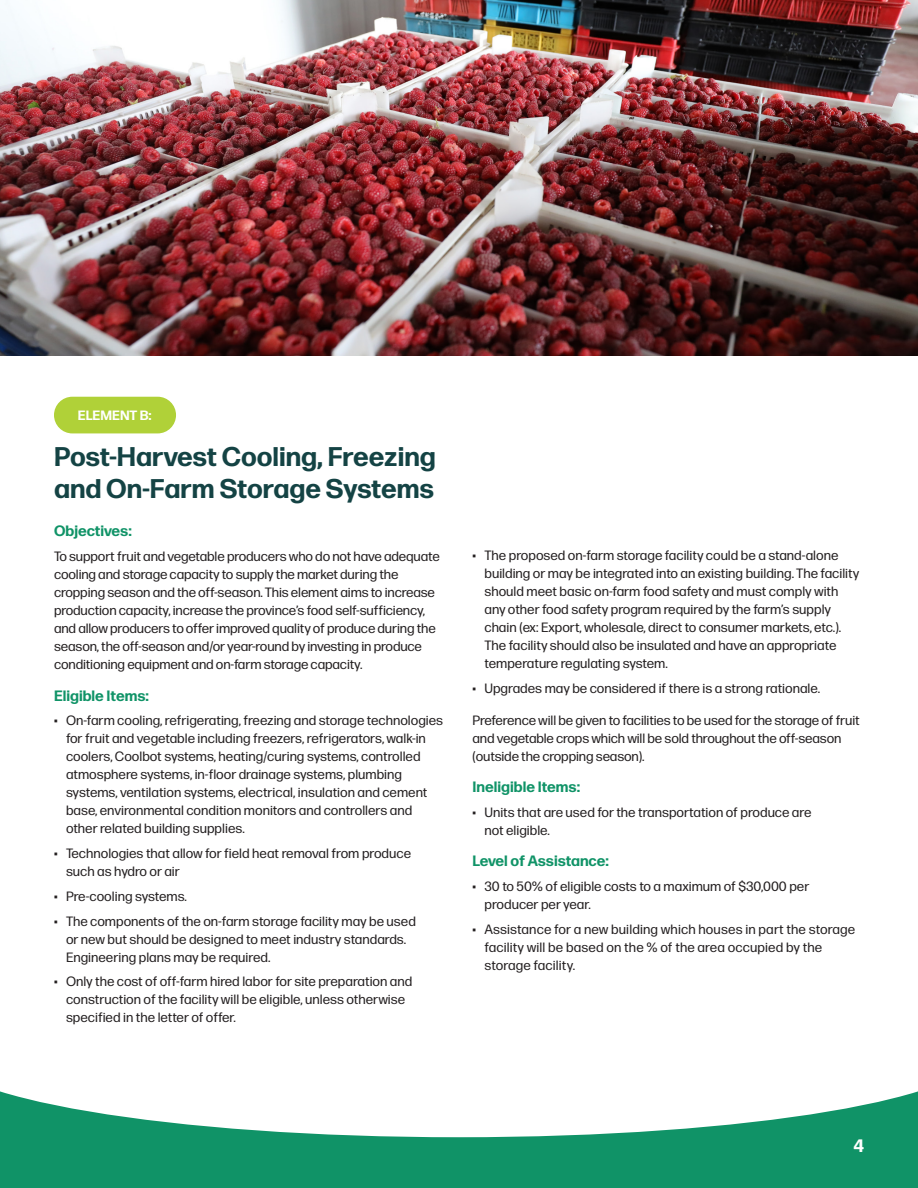
<style>
.page{position:relative;width:918px;height:1188px;background:#fff}
.page>*{position:absolute;margin:0;border:0;box-sizing:border-box;transform-origin:0 0}
.H2_-_Dark_Green{font:700 27px/32.4px "Forma DJR Micro";color:#144344}
.t1{font:700 18px "Forma DJR Micro";color:#fff}
.t2{font:700 15px "Forma DJR Micro";color:#109367}
.Body_Copy{font:13.5px/18px "Forma DJR Micro";color:#231f20}
.t3{font:700 13.5px "Forma DJR Micro";color:#fff}
</style>
<div class="page">
<div style="left:0;top:1077px;width:918px;height:111px;background:#109367"></div>
<svg style="left:0;top:1077px;width:918px;height:60px;fill:#fff"></svg>
<div style="left:54px;top:397px;width:122px;height:36px;background:#b0d138;border-radius:18px"></div>
<img style="left:0;top:0;width:918px;height:355px">
<p class="t3" style="left:78px;top:405px;width:75px">ELEMENT B:</p>
<p class="H2_-_Dark_Green" style="left:54px;top:438px;width:383px">Post-Harvest Cooling, Freezing and On-Farm Storage Systems</p>
<h5 class="t2" style="left:54px;top:520px;width:79px">Objectives:</h5>
<p class="Body_Copy" style="left:54px;top:547px;width:387px">To support fruit and vegetable producers who do not have adequate cooling and storage capacity to supply the market during the cropping season and the off-season. This element aims to increase production capacity, increase the province’s food self-sufficiency, and allow producers to offer improved quality of produce during the season, the off-season and/or year-round by investing in produce conditioning equipment and on-farm storage capacity.</p>
<h5 class="t2" style="left:54px;top:684px;width:97px">Eligible Items:</h5>
<p class="Body_Copy" style="left:66px;top:711px;width:379px;text-indent:-12px">• On-farm cooling, refrigerating, freezing and storage technologies for fruit and vegetable including freezers, refrigerators, walk-in coolers, Coolbot systems, heating/curing systems, controlled atmosphere systems, in-floor drainage systems, plumbing systems, ventilation systems, electrical, insulation and cement base, environmental condition monitors and controllers and other related building supplies.</p>
<p class="Body_Copy" style="left:66px;top:844px;width:347px;text-indent:-12px">• Technologies that allow for field heat removal from produce such as hydro or air</p>
<p class="Body_Copy" style="left:54px;top:886px;width:135px">• Pre-cooling systems.</p>
<p class="Body_Copy" style="left:66px;top:911px;width:351px;text-indent:-12px">• The components of the on-farm storage facility may be used or new but should be designed to meet industry standards.<br>Engineering plans may be required.</p>
<p class="Body_Copy" style="left:66px;top:972px;width:348px;text-indent:-12px">• Only the cost of off-farm hired labor for site preparation and construction of the facility will be eligible, unless otherwise specified in the letter of offer.</p>
<p class="Body_Copy" style="left:484px;top:546px;width:376px;text-indent:-12px">• The proposed on-farm storage facility could be a stand-alone building or may be integrated into an existing building. The facility should meet basic on-farm food safety and must comply with any other food safety program required by the farm’s supply chain (ex: Export, wholesale, direct to consumer markets, etc.).<br>The facility should also be insulated and have an appropriate temperature regulating system.</p>
<p class="Body_Copy" style="left:472px;top:679px;width:349px">• Upgrades may be considered if there is a strong rationale.</p>
<p class="Body_Copy" style="left:472px;top:710px;width:389px">Preference will be given to facilities to be used for the storage of fruit and vegetable crops which will be sold throughout the off-season (outside the cropping season).</p>
<h5 class="t2" style="left:472px;top:775px;width:109px">Ineligible Items:</h5>
<p class="Body_Copy" style="left:484px;top:802px;width:328px;text-indent:-12px">• Units that are used for the transportation of produce are not eligible.</p>
<h5 class="t2" style="left:472px;top:850px;width:138px">Level of Assistance:</h5>
<p class="Body_Copy" style="left:484px;top:877px;width:326px;text-indent:-12px">• 30 to 50% of eligible costs to a maximum of $30,000 per producer per year.</p>
<p class="Body_Copy" style="left:484px;top:919px;width:372px;text-indent:-12px">• Assistance for a new building which houses in part the storage facility will be based on the % of the area occupied by the storage facility.</p>
<h2 class="t1" style="left:853px;top:1132px;width:12px">4</h2>
</div>
